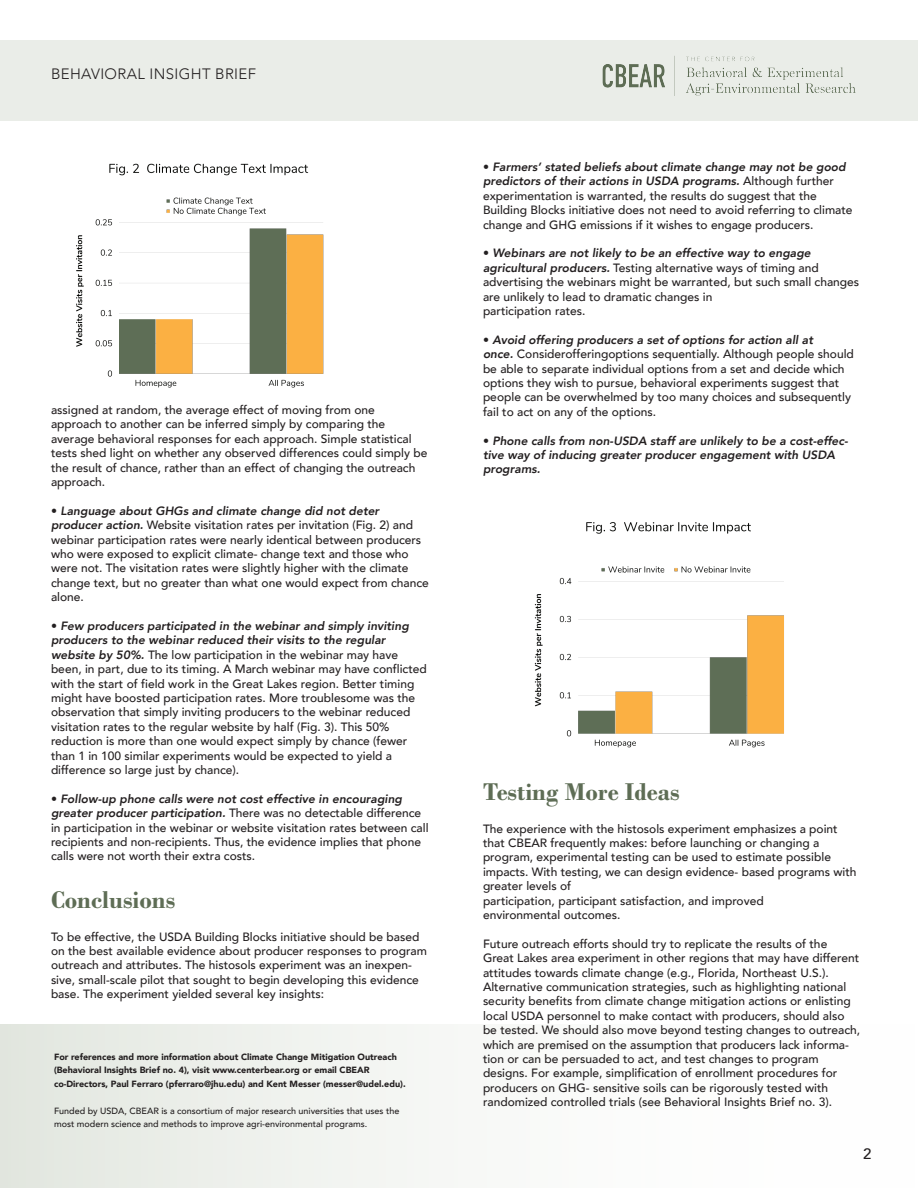
<style>
.page{position:relative;width:918px;height:1188px;background:#fff}
.page>*{position:absolute;margin:0;border:0;box-sizing:border-box;transform-origin:0 0}
.t1{font:700 25.5px "Bodoni MT Std";color:#5e6d55}
.t2{font:300 15px "Avenir";letter-spacing:.025em;color:#231f20}
.t3{font:500 15px "Avenir";color:#231f20}
.t4{font:500 12px/14.4px "Avenir";color:#231f20}
.t5{font:italic 800 12px/14.4px "Avenir";color:#231f20}
.t6{font:900 9px/13.5px "Avenir";color:#231f20}
.t7{font:500 9px/13.5px "Avenir";color:#231f20}
.s1{font-weight:800;font-style:italic}
.s2{font-weight:500;font-style:normal}
</style>
<div class="page">
<div style="left:0;top:1025px;width:918px;height:163px;background:linear-gradient(to right,#e5e9e3,#fff)"></div>
<div style="left:0;top:40px;width:918px;height:82px;background:#eaede8"></div>
<img style="left:76px;top:163px;width:248px;height:225px">
<img style="left:534px;top:522px;width:250px;height:226px">
<img style="left:583px;top:56px;width:291px;height:66px">
<p class="t2" style="left:51px;top:65px;width:207px">BEHAVIORAL INSIGHT BRIEF</p>
<p class="t4" style="left:51px;top:402px;width:378px">assigned at random, the average effect of moving from one approach to another can be inferred simply by comparing the average behavioral responses for each approach. Simple statistical tests shed light on whether any observed differences could simply be the result of chance, rather than an effect of changing the outreach approach.</p>
<p class="t4" style="left:51px;top:503px;width:379px">• <span class="s1">Language about GHGs and climate change did not deter producer action.</span> Website visitation rates per invitation (Fig. 2) and webinar participation rates were nearly identical between producers who were exposed to explicit climate- change text and those who were not. The visitation rates were slightly higher with the climate change text, but no greater than what one would expect from chance alone.</p>
<p class="t4" style="left:51px;top:618px;width:377px">• <span class="s1">Few producers participated in the webinar and simply inviting producers to the webinar reduced their visits to the regular website by 50%.</span> The low participation in the webinar may have been, in part, due to its timing. A March webinar may have conflicted with the start of field work in the Great Lakes region. Better timing might have boosted participation rates. More troublesome was the observation that simply inviting producers to the webinar reduced visitation rates to the regular website by half (Fig. 3). This 50% reduction is more than one would expect simply by chance (fewer than 1 in 100 similar experiments would be expected to yield a difference so large just by chance).</p>
<p class="t4" style="left:51px;top:791px;width:379px">• <span class="s1">Follow-up phone calls were not cost effective in encouraging greater producer participation.</span> There was no detectable difference in participation in the webinar or website visitation rates between call recipients and non-recipients. Thus, the evidence implies that phone calls were not worth their extra costs.</p>
<h1 class="t1" style="left:51px;top:885px;width:126px">Conclusions</h1>
<p class="t4" style="left:51px;top:929px;width:377px">To be effective, the USDA Building Blocks initiative should be based on the best available evidence about producer responses to program outreach and attributes. The histosols experiment was an inexpen&shy;sive, small-scale pilot that sought to begin developing this evidence base. The experiment yielded several key insights:</p>
<p class="t6" style="left:54px;top:1050px;width:353px">For references and more information about Climate Change Mitigation Outreach (Behavioral Insights Brief no. 4), visit www.centerbear.org or email CBEAR co-Directors, Paul Ferraro (pferraro@jhu.edu) and Kent Messer (messer@udel.edu).</p>
<p class="t7" style="left:54px;top:1103px;width:347px">Funded by USDA, CBEAR is a consortium of major research universities that uses the most modern science and methods to improve agri-environmental programs.</p>
<p class="t4" style="left:483px;top:159px;width:371px">• <span class="s1">Farmers’ stated beliefs about climate change may not be good predictors of their actions in USDA programs.</span> Although further experimentation is warranted, the results do suggest that the Building Blocks initiative does not need to avoid referring to climate change and GHG emissions if it wishes to engage producers.</p>
<p class="t4" style="left:483px;top:245px;width:378px">• <span class="s1">Webinars are not likely to be an effective way to engage agricultural producers.</span> Testing alternative ways of timing and advertising the webinars might be warranted, but such small changes are unlikely to lead to dramatic changes in<br>participation rates.</p>
<p class="t4" style="left:483px;top:332px;width:372px">• <span class="s1">Avoid offering producers a set of options for action all at<br>once.</span> Considerofferingoptions sequentially. Although people should be able to separate individual options from a set and decide which options they wish to pursue, behavioral experiments suggest that people can be overwhelmed by too many choices and subsequently fail to act on any of the options.</p>
<p class="t5" style="left:483px;top:433px;width:367px"><span class="s2">•</span> Phone calls from non-USDA staff are unlikely to be a cost-effec&shy;tive way of inducing greater producer engagement with USDA programs.</p>
<h1 class="t1" style="left:483px;top:777px;width:198px">Testing More Ideas</h1>
<p class="t4" style="left:483px;top:821px;width:375px">The experience with the histosols experiment emphasizes a point that CBEAR frequently makes: before launching or changing a program, experimental testing can be used to estimate possible impacts. With testing, we can design evidence- based programs with greater levels of<br>participation, participant satisfaction, and improved<br>environmental outcomes.</p>
<p class="t4" style="left:483px;top:936px;width:379px">Future outreach efforts should try to replicate the results of the Great Lakes area experiment in other regions that may have different attitudes towards climate change (e.g., Florida, Northeast U.S.).<br>Alternative communication strategies, such as highlighting national security benefits from climate change mitigation actions or enlisting local USDA personnel to make contact with producers, should also be tested. We should also move beyond testing changes to outreach, which are premised on the assumption that producers lack informa&shy;tion or can be persuaded to act, and test changes to program designs. For example, simplification of enrollment procedures for producers on GHG- sensitive soils can be rigorously tested with randomized controlled trials (see Behavioral Insights Brief no. 3).</p>
<p class="t3" style="left:863px;top:1141px;width:10px">2</p>
</div>
